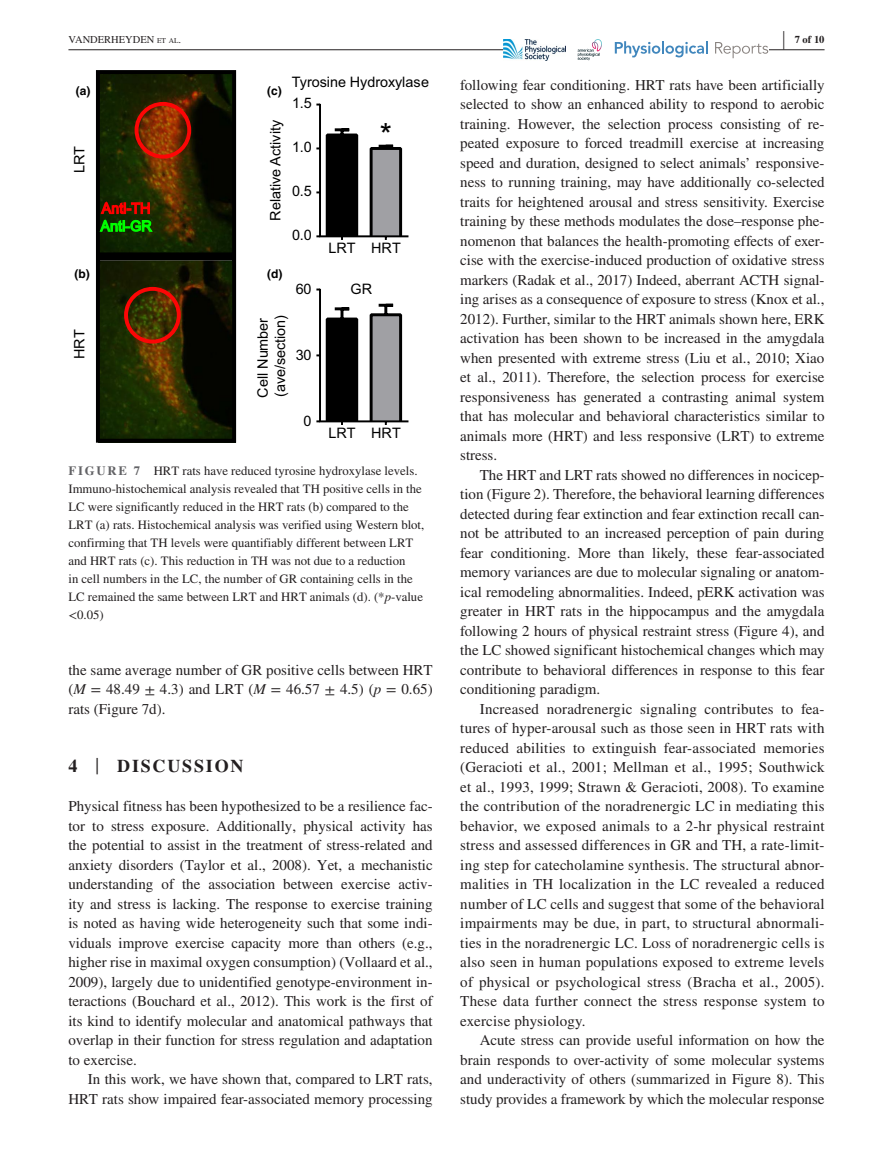
<style>
.page{position:relative;width:893px;height:1174px;background:#fff}
.page>*{position:absolute;margin:0;border:0;box-sizing:border-box;transform-origin:0 0}
.t1{font:31.5px "Arial";color:#000}
.t2{font:700 25.95px "STIX";color:#231f20;scale:.36 1}
.t3{font:700 18px "STIX";letter-spacing:.1em;color:#231f20}
.t4{font:15px/19.5px "STIX";color:#231f20;text-align:justify}
.t5{font:14.4px/17.2px "Arial";letter-spacing:-.005em;color:#000}
.t6{font:12.75px/18px "STIX";color:#231f20}
.t7{font:700 12px "Helvetica";color:#000}
.t8{font:10.5px "STIX";color:#231f20}
.t9{font:700 10.5px "STIX";color:#231f20}
.s1{font-size:7.35px}
.s2{font-weight:700;color:#636366}
.s3{font-style:italic}
.s4{font-weight:400;font-size:23.7px}
</style>
<div class="page">
<hr style="left:68px;top:49px;width:756px;height:1px;background:#231f20">
<div style="left:504px;top:39px;width:264px;height:21px;background:#fff"></div>
<svg style="left:578px;top:39px;width:24px;height:21px"></svg>
<img style="left:504px;top:39px;width:61px;height:21px">
<svg style="left:615px;top:41px;width:93px;height:16px"></svg>
<svg style="left:715px;top:42px;width:53px;height:16px"></svg>
<hr style="left:319px;top:235px;width:89px;height:2px;background:#000">
<svg style="left:368px;top:144px;width:36px;height:96px;background:#8c8c8e"></svg>
<hr style="left:319px;top:104px;width:2px;height:133px;background:#000">
<svg style="left:316px;top:128px;width:44px;height:112px"></svg>
<hr style="left:319px;top:420px;width:89px;height:2px;background:#000">
<svg style="left:368px;top:303px;width:36px;height:122px;background:#919194"></svg>
<hr style="left:319px;top:289px;width:2px;height:133px;background:#000">
<svg style="left:316px;top:307px;width:44px;height:118px"></svg>
<svg style="left:95px;top:70px;width:142px;height:373px;background:#191d07"></svg>
<svg style="left:99px;top:100px;width:94px;height:245px;background:#3c2902"></svg>
<h2 class="t2" style="left:783px;top:24px;width:7px">|</h2>
<p class="t8" style="left:68px;top:32px;width:114px">VANDERHEYDEN <span class="s1">et al</span>.</p>
<p class="t9" style="left:795px;top:33px;width:31px">7 of 10</p>
<p class="t7" style="left:76px;top:83px;width:16px">(a)</p>
<p class="t7" style="left:267px;top:83px;width:16px">(c)</p>
<p class="t5" style="left:292px;top:73px;width:139px">Tyrosine Hydroxylase</p>
<p class="t5" style="left:292px;top:94px;width:21px">1.5</p>
<p class="t5" style="left:71px;top:173px;width:28px;rotate:-90deg">LRT</p>
<p class="t5" style="left:267px;top:221px;width:102px;rotate:-90deg">Relative Activity</p>
<p class="t5" style="left:292px;top:138px;width:21px">1.0</p>
<p class="t5" style="left:292px;top:182px;width:21px">0.5</p>
<h1 class="t1" style="left:380px;top:115px;width:14px">*</h1>
<p class="t5" style="left:292px;top:226px;width:21px">0.0</p>
<p class="t5" style="left:328px;top:239px;width:74px">LRT HRT</p>
<p class="t7" style="left:74px;top:267px;width:17px">(b)</p>
<p class="t7" style="left:267px;top:267px;width:17px">(d)</p>
<p class="t5" style="left:296px;top:281px;width:17px">60</p>
<p class="t5" style="left:350px;top:281px;width:23px">GR</p>
<p class="t5" style="left:71px;top:359px;width:31px;rotate:-90deg">HRT</p>
<p class="t5" style="left:254px;top:398px;width:84px;rotate:-90deg">Cell Number (ave/section)</p>
<p class="t5" style="left:296px;top:347px;width:17px">30</p>
<p class="t5" style="left:303px;top:413px;width:10px">0</p>
<p class="t5" style="left:328px;top:424px;width:74px">LRT HRT</p>
<p class="t6" style="left:68px;top:462px;width:357px"><span class="s2">FIGURE 7</span> HRT rats have reduced tyrosine hydroxylase levels.<br>Immuno-histochemical analysis revealed that TH positive cells in the LC were significantly reduced in the HRT rats (b) compared to the LRT (a) rats. Histochemical analysis was verified using Western blot, confirming that TH levels were quantifiably different between LRT and HRT rats (c). This reduction in TH was not due to a reduction<br>in cell numbers in the LC, the number of GR containing cells in the LC remained the same between LRT and HRT animals (d). (*<span class="s3">p</span>-value &lt;0.05)</p>
<p class="t4" style="left:68px;top:661px;width:366px">the same average number of GR positive cells between HRT (<span class="s3">M</span> = 48.49 ± 4.3) and LRT (<span class="s3">M</span> = 46.57 ± 4.5) (<span class="s3">p</span> = 0.65) rats (Figure 7d).</p>
<p class="t3" style="left:68px;top:755px;width:176px">4 <span class="s4">|</span> DISCUSSION</p>
<p class="t4" style="left:68px;top:797px;width:366px">Physical fitness has been hypothesized to be a resilience fac&shy;tor to stress exposure. Additionally, physical activity has the potential to assist in the treatment of stress-related and anxiety disorders (Taylor et al., 2008). Yet, a mechanistic understanding of the association between exercise activ&shy;ity and stress is lacking. The response to exercise training is noted as having wide heterogeneity such that some indi&shy;viduals improve exercise capacity more than others (e.g., higher rise in maximal oxygen consumption) (Vollaard et al., 2009), largely due to unidentified genotype-environment in&shy;teractions (Bouchard et al., 2012). This work is the first of its kind to identify molecular and anatomical pathways that overlap in their function for stress regulation and adaptation to exercise.</p>
<p class="t4" style="left:68px;top:1070px;width:366px;text-align:right">In this work, we have shown that, compared to LRT rats,<br>HRT rats show impaired fear-associated memory processing</p>
<p class="t4" style="left:460px;top:76px;width:366px">following fear conditioning. HRT rats have been artificially selected to show an enhanced ability to respond to aerobic training. However, the selection process consisting of re&shy;peated exposure to forced treadmill exercise at increasing speed and duration, designed to select animals’ responsive&shy;ness to running training, may have additionally co-selected traits for heightened arousal and stress sensitivity. Exercise training by these methods modulates the dose–response phe&shy;nomenon that balances the health-promoting effects of exer&shy;cise with the exercise-induced production of oxidative stress markers (Radak et al., 2017) Indeed, aberrant ACTH signal&shy;ing arises as a consequence of exposure to stress (Knox et al., 2012). Further, similar to the HRT animals shown here, ERK activation has been shown to be increased in the amygdala when presented with extreme stress (Liu et al., 2010; Xiao et al., 2011). Therefore, the selection process for exercise responsiveness has generated a contrasting animal system that has molecular and behavioral characteristics similar to animals more (HRT) and less responsive (LRT) to extreme stress.</p>
<p class="t4" style="left:460px;top:466px;width:366px;text-indent:20px">The HRT and LRT rats showed no differences in nocicep&shy;tion (Figure 2). Therefore, the behavioral learning differences detected during fear extinction and fear extinction recall can&shy;not be attributed to an increased perception of pain during fear conditioning. More than likely, these fear-associated memory variances are due to molecular signaling or anatom&shy;ical remodeling abnormalities. Indeed, pERK activation was greater in HRT rats in the hippocampus and the amygdala following 2 hours of physical restraint stress (Figure 4), and the LC showed significant histochemical changes which may contribute to behavioral differences in response to this fear conditioning paradigm.</p>
<p class="t4" style="left:460px;top:700px;width:366px;text-indent:20px">Increased noradrenergic signaling contributes to fea&shy;tures of hyper-arousal such as those seen in HRT rats with reduced abilities to extinguish fear-associated memories (Geracioti et al., 2001; Mellman et al., 1995; Southwick et al., 1993, 1999; Strawn &amp; Geracioti, 2008). To examine the contribution of the noradrenergic LC in mediating this behavior, we exposed animals to a 2-hr physical restraint stress and assessed differences in GR and TH, a rate-limit&shy;ing step for catecholamine synthesis. The structural abnor&shy;malities in TH localization in the LC revealed a reduced number of LC cells and suggest that some of the behavioral impairments may be due, in part, to structural abnormali&shy;ties in the noradrenergic LC. Loss of noradrenergic cells is also seen in human populations exposed to extreme levels of physical or psychological stress (Bracha et al., 2005).<br>These data further connect the stress response system to exercise physiology.</p>
<p class="t4" style="left:460px;top:1031px;width:366px;text-indent:20px">Acute stress can provide useful information on how the brain responds to over-activity of some molecular systems and underactivity of others (summarized in Figure 8). This study provides a framework by which the molecular response</p>
</div>
